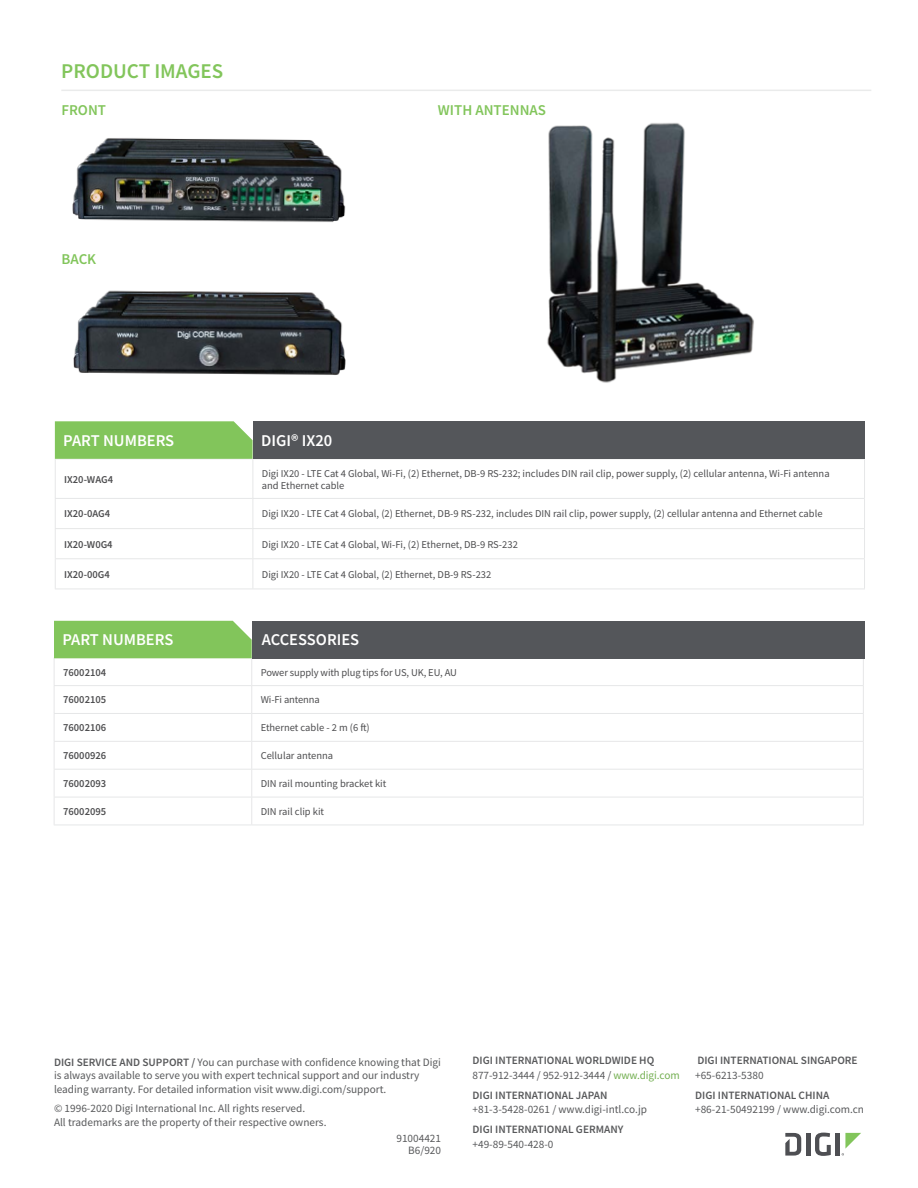
<style>
.page{position:relative;width:918px;height:1188px;background:#fff}
.page>*{position:absolute;margin:0;border:0;box-sizing:border-box;transform-origin:0 0}
.t1{font:600 21px "Source Sans Pro";color:#82c55b}
.t2{font:600 16.5px "Source Sans Pro";color:#fff}
.Bullets{font:600 15px "Source Sans Pro";color:#82c55b}
.t3{font:11.25px/13.5px "Source Sans Pro";color:#58595b}
.t4{font:600 11.25px/14.2px "Source Sans Pro";color:#58595b}
.Table_-_Header{font:10.5px/12px "Source Sans Pro";color:#4d4d4f}
.Table_-_Header-2{font:600 10.5px "Source Sans Pro";color:#4d4d4f}
.s1{font-weight:600}
.s2{font-weight:400}
.s3{font-weight:400;color:#73af51}
</style>
<div class="page">
<hr style="left:806px;top:1133px;width:4px;height:23px;background:#4e4f53">
<svg style="left:815px;top:1133px;width:16px;height:23px"></svg>
<hr style="left:836px;top:1133px;width:4px;height:23px;background:#4e4f53">
<svg style="left:785px;top:1133px;width:16px;height:23px"></svg>
<svg style="left:842px;top:1133px;width:19px;height:23px"></svg>
<svg style="left:252px;top:658px;width:611px;height:167px"></svg>
<hr style="left:252px;top:685px;width:612px;height:1px;background:#e6e7e8">
<hr style="left:252px;top:713px;width:612px;height:1px;background:#e6e7e8">
<hr style="left:252px;top:741px;width:612px;height:1px;background:#e6e7e8">
<svg style="left:863px;top:658px;width:1px;height:167px"></svg>
<hr style="left:252px;top:769px;width:612px;height:1px;background:#e6e7e8">
<hr style="left:252px;top:797px;width:612px;height:1px;background:#e6e7e8">
<hr style="left:54px;top:825px;width:198px;height:1px;background:#e6e7e8">
<hr style="left:252px;top:825px;width:612px;height:1px;background:#e6e7e8">
<svg style="left:54px;top:621px;width:198px;height:204px"></svg>
<div style="left:252px;top:621px;width:612px;height:37px;background:#54565a"></div>
<svg style="left:56px;top:460px;width:808px;height:129px"></svg>
<hr style="left:55px;top:459px;width:198px;height:1px;background:#e6e7e8">
<hr style="left:55px;top:459px;width:1px;height:39px;background:#e6e7e8">
<hr style="left:253px;top:459px;width:612px;height:1px;background:#e6e7e8">
<hr style="left:253px;top:459px;width:1px;height:39px;background:#e6e7e8">
<hr style="left:864px;top:459px;width:1px;height:39px;background:#e6e7e8">
<hr style="left:55px;top:498px;width:198px;height:1px;background:#e6e7e8">
<hr style="left:253px;top:498px;width:612px;height:1px;background:#e6e7e8">
<hr style="left:55px;top:528px;width:198px;height:1px;background:#e6e7e8">
<svg style="left:55px;top:499px;width:1px;height:59px"></svg>
<hr style="left:253px;top:528px;width:612px;height:1px;background:#e6e7e8">
<svg style="left:253px;top:499px;width:1px;height:59px"></svg>
<svg style="left:864px;top:499px;width:1px;height:59px"></svg>
<hr style="left:55px;top:558px;width:198px;height:1px;background:#e6e7e8">
<hr style="left:55px;top:559px;width:1px;height:30px;background:#e6e7e8">
<hr style="left:253px;top:558px;width:612px;height:1px;background:#e6e7e8">
<hr style="left:253px;top:559px;width:1px;height:30px;background:#e6e7e8">
<hr style="left:864px;top:559px;width:1px;height:30px;background:#e6e7e8">
<hr style="left:55px;top:589px;width:198px;height:1px;background:#e6e7e8">
<hr style="left:253px;top:589px;width:612px;height:1px;background:#e6e7e8">
<svg style="left:55px;top:421px;width:198px;height:38px;background:#86c761"></svg>
<div style="left:253px;top:421px;width:612px;height:38px;background:#54565a"></div>
<hr style="left:61px;top:90px;width:810px;height:1px;background:#eaebeb">
<img style="left:72px;top:138px;width:274px;height:84px">
<img style="left:73px;top:290px;width:273px;height:85px">
<img style="left:547px;top:123px;width:207px;height:260px">
<p class="t1" style="left:61px;top:57px;width:164px">PRODUCT IMAGES</p>
<p class="Bullets" style="left:61px;top:100px;width:46px">FRONT</p>
<p class="Bullets" style="left:438px;top:100px;width:110px">WITH ANTENNAS</p>
<p class="Bullets" style="left:61px;top:249px;width:36px">BACK</p>
<p class="t2" style="left:63px;top:430px;width:112px">PART NUMBERS</p>
<p class="t2" style="left:261px;top:430px;width:73px">DIGI® IX20</p>
<p class="Table_-_Header-2" style="left:64px;top:472px;width:50px">IX20-WAG4</p>
<p class="Table_-_Header" style="left:262px;top:467px;width:569px">Digi IX20 - LTE Cat 4 Global, Wi-Fi, (2) Ethernet, DB-9 RS-232; includes DIN rail clip, power supply, (2) cellular antenna, Wi-Fi antenna and Ethernet cable</p>
<p class="Table_-_Header-2" style="left:64px;top:507px;width:47px">IX20-0AG4</p>
<p class="Table_-_Header" style="left:262px;top:508px;width:562px">Digi IX20 - LTE Cat 4 Global, (2) Ethernet, DB-9 RS-232, includes DIN rail clip, power supply, (2) cellular antenna and Ethernet cable</p>
<p class="Table_-_Header-2" style="left:64px;top:537px;width:50px">IX20-W0G4</p>
<p class="Table_-_Header" style="left:262px;top:538px;width:258px">Digi IX20 - LTE Cat 4 Global, Wi-Fi, (2) Ethernet, DB-9 RS-232</p>
<p class="Table_-_Header-2" style="left:64px;top:567px;width:47px">IX20-00G4</p>
<p class="Table_-_Header" style="left:262px;top:568px;width:231px">Digi IX20 - LTE Cat 4 Global, (2) Ethernet, DB-9 RS-232</p>
<p class="t2" style="left:62px;top:629px;width:112px">PART NUMBERS</p>
<p class="t2" style="left:262px;top:629px;width:99px">ACCESSORIES</p>
<p class="Table_-_Header-2" style="left:63px;top:665px;width:45px">76002104</p>
<p class="Table_-_Header" style="left:261px;top:666px;width:198px">Power supply with plug tips for US, UK, EU, AU</p>
<p class="Table_-_Header-2" style="left:63px;top:693px;width:45px">76002105</p>
<p class="Table_-_Header" style="left:261px;top:694px;width:61px">Wi-Fi antenna</p>
<p class="Table_-_Header-2" style="left:63px;top:721px;width:45px">76002106</p>
<p class="Table_-_Header" style="left:261px;top:722px;width:111px">Ethernet cable - 2 m (6 ft)</p>
<p class="Table_-_Header-2" style="left:63px;top:749px;width:45px">76000926</p>
<p class="Table_-_Header" style="left:261px;top:750px;width:74px">Cellular antenna</p>
<p class="Table_-_Header-2" style="left:63px;top:777px;width:45px">76002093</p>
<p class="Table_-_Header" style="left:261px;top:778px;width:127px">DIN rail mounting bracket kit</p>
<p class="Table_-_Header-2" style="left:63px;top:805px;width:45px">76002095</p>
<p class="Table_-_Header" style="left:261px;top:805px;width:65px">DIN rail clip kit</p>
<p class="t3" style="left:54px;top:1055px;width:388px"><span class="s1">DIGI SERVICE AND SUPPORT /</span> You can purchase with confidence knowing that Digi is always available to serve you with expert technical support and our industry leading warranty. For detailed information visit www.digi.com/support.</p>
<p class="t3" style="left:54px;top:1102px;width:274px">© 1996-2020 Digi International Inc. All rights reserved.<br>All trademarks are the property of their respective owners.</p>
<p class="t3" style="left:396px;top:1133px;width:46px;line-height:12px;text-align:right">91004421<br>B6/920</p>
<p class="t4" style="left:473px;top:1053px;width:209px">DIGI INTERNATIONAL WORLDWIDE HQ<br><span class="s2">877-912-3444 / 952-912-3444 /</span> <span class="s3">www.digi.com</span></p>
<p class="t4" style="left:473px;top:1088px;width:136px">DIGI INTERNATIONAL JAPAN</p>
<p class="t3" style="left:473px;top:1103px;width:176px">+81-3-5428-0261 / www.digi-intl.co.jp</p>
<p class="t4" style="left:473px;top:1122px;width:152px">DIGI INTERNATIONAL GERMANY</p>
<p class="t3" style="left:473px;top:1137px;width:83px">+49-89-540-428-0</p>
<p class="t4" style="left:697px;top:1053px;width:162px">DIGI INTERNATIONAL SINGAPORE</p>
<p class="t3" style="left:695px;top:1068px;width:70px">+65-6213-5380</p>
<p class="t4" style="left:695px;top:1088px;width:136px">DIGI INTERNATIONAL CHINA</p>
<p class="t3" style="left:695px;top:1103px;width:170px">+86-21-50492199 / www.digi.com.cn</p>
</div>
